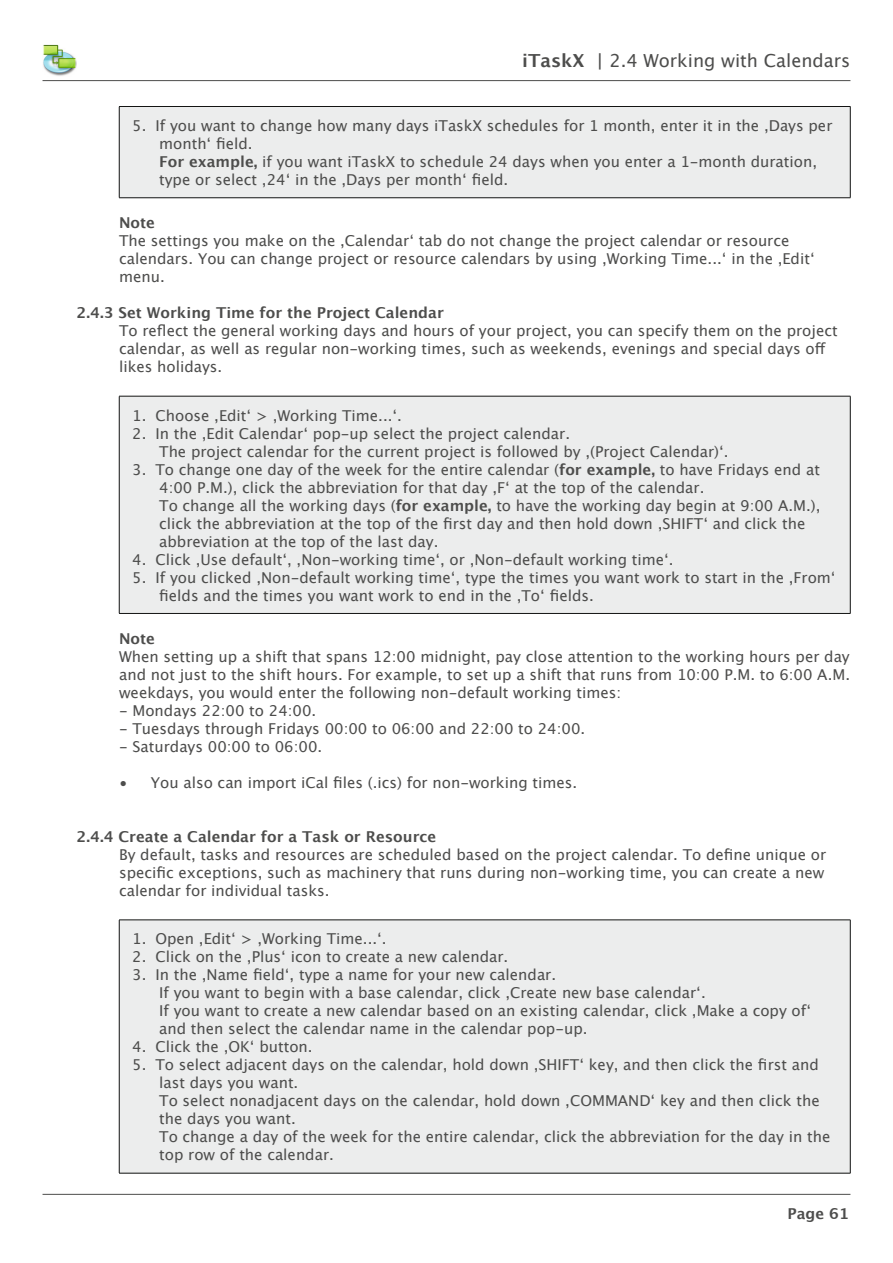
<style>
.page{position:relative;width:893px;height:1263px;background:#fff}
.page>*{position:absolute;margin:0;border:0;box-sizing:border-box;transform-origin:0 0}
.t1{font:18px "Lucida Grande";color:#4d4d4c}
.t2{font:15px/18px "Lucida Grande";color:#4d4d4c}
.t3{font:700 15px "Lucida Grande";color:#4d4d4c}
.s1{font-weight:700}
</style>
<div class="page">
<hr style="left:43px;top:1194px;width:807px;height:1px;background:#4d4d4c">
<hr style="left:43px;top:80px;width:807px;height:1px;background:#4d4d4c">
<img style="left:43px;top:44px;width:34px;height:32px">
<div style="left:119px;top:106px;width:731px;height:92px;background:#eceded"></div>
<hr style="left:119px;top:106px;width:731px;height:1px;background:#131413">
<hr style="left:119px;top:107px;width:1px;height:91px;background:#131413">
<hr style="left:850px;top:107px;width:1px;height:91px;background:#131413">
<hr style="left:119px;top:197px;width:731px;height:1px;background:#131413">
<div style="left:119px;top:396px;width:731px;height:217px;background:#eceded"></div>
<hr style="left:119px;top:396px;width:731px;height:1px;background:#131413">
<hr style="left:119px;top:396px;width:1px;height:217px;background:#131413">
<hr style="left:850px;top:396px;width:1px;height:217px;background:#131413">
<hr style="left:119px;top:613px;width:731px;height:1px;background:#131413">
<div style="left:119px;top:920px;width:731px;height:253px;background:#eceded"></div>
<hr style="left:119px;top:920px;width:731px;height:1px;background:#131413">
<hr style="left:119px;top:920px;width:1px;height:253px;background:#131413">
<hr style="left:850px;top:920px;width:1px;height:253px;background:#131413">
<hr style="left:119px;top:1173px;width:731px;height:1px;background:#131413">
<p class="t1" style="left:522px;top:50px;width:330px"><span class="s1">iTaskX |</span> 2.4 Working with Calendars</p>
<p class="t2" style="left:159px;top:117px;width:675px;text-indent:-27px">5. If you want to change how many days iTaskX schedules for 1 month, enter it in the ‚Days per month‘ field.<br><span class="s1">For example,</span> if you want iTaskX to schedule 24 days when you enter a 1-month duration, type or select ‚24‘ in the ‚Days per month‘ field.</p>
<p class="t3" style="left:119px;top:210px;width:37px">Note</p>
<p class="t2" style="left:119px;top:232px;width:697px">The settings you make on the ‚Calendar‘ tab do not change the project calendar or resource calendars. You can change project or resource calendars by using ‚Working Time...‘ in the ‚Edit‘ menu.</p>
<p class="t3" style="left:77px;top:300px;width:369px">2.4.3 Set Working Time for the Project Calendar</p>
<p class="t2" style="left:119px;top:322px;width:720px">To reflect the general working days and hours of your project, you can specify them on the project calendar, as well as regular non-working times, such as weekends, evenings and special days off likes holidays.</p>
<p class="t2" style="left:132px;top:406px;width:271px">1. Choose ‚Edit‘ &gt; ‚Working Time...‘.</p>
<p class="t2" style="left:159px;top:424px;width:571px;text-indent:-27px">2. In the ‚Edit Calendar‘ pop-up select the project calendar.<br>The project calendar for the current project is followed by ‚(Project Calendar)‘.</p>
<p class="t2" style="left:159px;top:460px;width:663px;text-indent:-27px">3. To change one day of the week for the entire calendar (<span class="s1">for example,</span> to have Fridays end at 4:00 P.M.), click the abbreviation for that day ‚F‘ at the top of the calendar.<br>To change all the working days (<span class="s1">for example,</span> to have the working day begin at 9:00 A.M.), click the abbreviation at the top of the first day and then hold down ‚SHIFT‘ and click the abbreviation at the top of the last day.</p>
<p class="t2" style="left:132px;top:550px;width:543px">4. Click ‚Use default‘, ‚Non-working time‘, or ‚Non-default working time‘.</p>
<p class="t2" style="left:159px;top:568px;width:678px;text-indent:-27px">5. If you clicked ‚Non-default working time‘, type the times you want work to start in the ‚From‘ fields and the times you want work to end in the ‚To‘ fields.</p>
<p class="t3" style="left:119px;top:626px;width:37px">Note</p>
<p class="t2" style="left:119px;top:647px;width:732px;text-align:justify">When setting up a shift that spans 12:00 midnight, pay close attention to the working hours per day and not just to the shift hours. For example, to set up a shift that runs from 10:00 P.M. to 6:00 A.M. weekdays, you would enter the following non-default working times:</p>
<p class="t2" style="left:119px;top:701px;width:199px">- Mondays 22:00 to 24:00.</p>
<p class="t2" style="left:119px;top:719px;width:468px">- Tuesdays through Fridays 00:00 to 06:00 and 22:00 to 24:00.</p>
<p class="t2" style="left:119px;top:737px;width:205px">- Saturdays 00:00 to 06:00.</p>
<p class="t2" style="left:119px;top:773px;width:460px">• You also can import iCal files (.ics) for non-working times.</p>
<p class="t3" style="left:77px;top:824px;width:361px">2.4.4 Create a Calendar for a Task or Resource</p>
<p class="t2" style="left:119px;top:845px;width:708px">By default, tasks and resources are scheduled based on the project calendar. To define unique or specific exceptions, such as machinery that runs during non-working time, you can create a new calendar for individual tasks.</p>
<p class="t2" style="left:132px;top:930px;width:256px">1. Open ‚Edit‘ &gt; ‚Working Time...‘.</p>
<p class="t2" style="left:132px;top:948px;width:378px">2. Click on the ‚Plus‘ icon to create a new calendar.</p>
<p class="t2" style="left:159px;top:966px;width:653px;text-indent:-27px">3. In the ‚Name field‘, type a name for your new calendar.<br>If you want to begin with a base calendar, click ‚Create new base calendar‘.<br>If you want to create a new calendar based on an existing calendar, click ‚Make a copy of‘ and then select the calendar name in the calendar pop-up.</p>
<p class="t2" style="left:132px;top:1038px;width:182px">4. Click the ‚OK‘ button.</p>
<p class="t2" style="left:159px;top:1056px;width:673px;text-indent:-27px">5. To select adjacent days on the calendar, hold down ‚SHIFT‘ key, and then click the first and last days you want.<br>To select nonadjacent days on the calendar, hold down ‚COMMAND‘ key and then click the the days you want.<br>To change a day of the week for the entire calendar, click the abbreviation for the day in the top row of the calendar.</p>
<p class="t3" style="left:787px;top:1201px;width:63px">Page 61</p>
</div>
